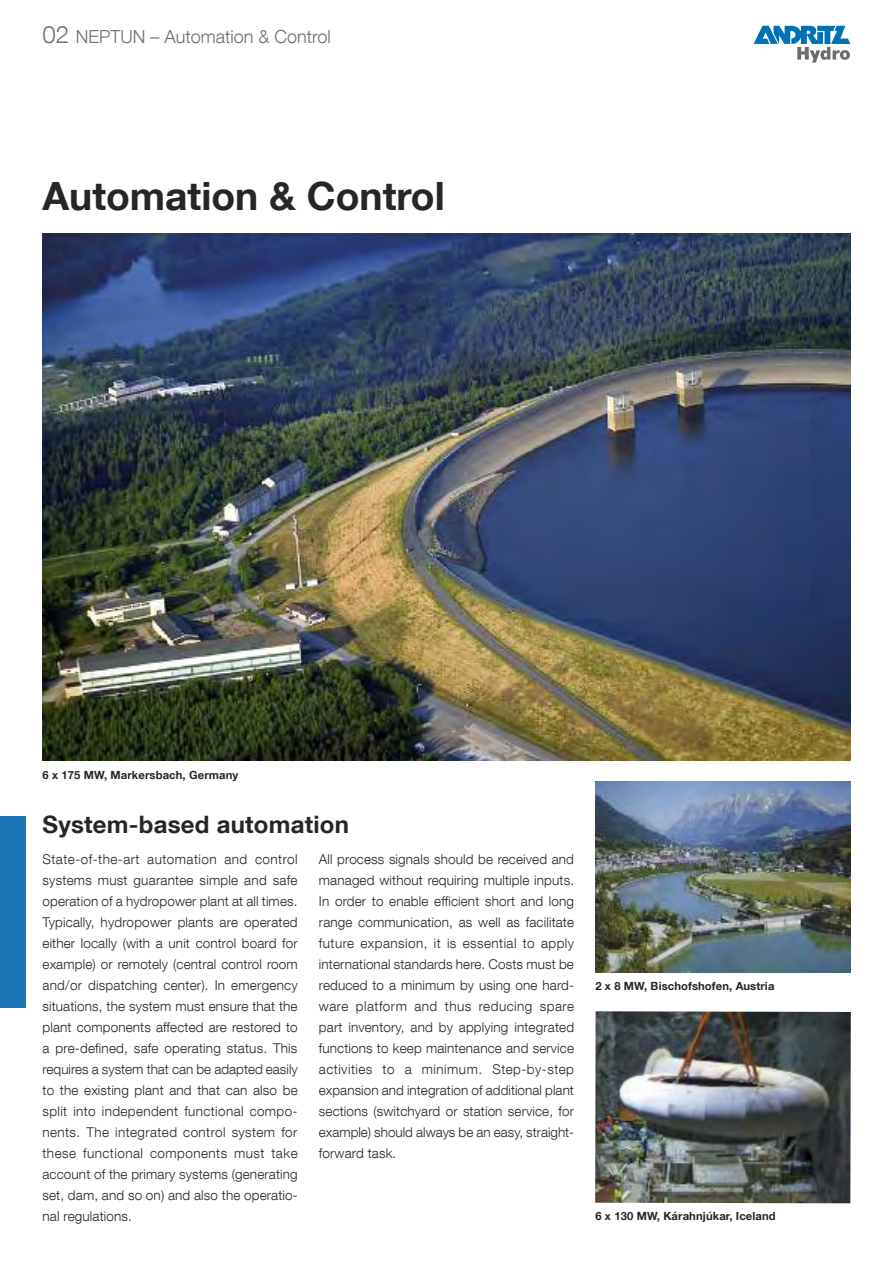
<style>
.page{position:relative;width:893px;height:1263px;background:#fff}
.page>*{position:absolute;margin:0;border:0;box-sizing:border-box;transform-origin:0 0}
.t1{font:700 39px "Helvetica Neue LT Com";color:#272627}
.t2{font:700 24px "Helvetica Neue LT Com";letter-spacing:.01em;color:#272627}
.t3{font:300 18px "Helvetica Neue LT Com";color:#6d6e71}
.t4{font:300 13.5px/21px "Helvetica Neue LT Com";letter-spacing:.01em;color:#272627;text-align:justify}
.t5{font:700 11.25px "Helvetica Neue LT Com";letter-spacing:.01em;color:#272627}
.s1{font-size:24px}
</style>
<div class="page">
<div style="left:0;top:816px;width:26px;height:191px;background:#1c75b4"></div>
<img style="left:595px;top:781px;width:255px;height:192px">
<img style="left:595px;top:1011px;width:256px;height:192px">
<img style="left:43px;top:234px;width:807px;height:527px">
<svg style="left:753px;top:26px;width:97px;height:37px"></svg>
<h3 class="t3" style="left:43px;top:30px;width:290px"><span class="s1">02</span> NEPTUN – Automation &amp; Control</h3>
<h1 class="t1" style="left:43px;top:183px;width:404px">Automation &amp; Control</h1>
<p class="t5" style="left:43px;top:770px;width:197px">6 x 175 MW, Markersbach, Germany</p>
<h2 class="t2" style="left:43px;top:815px;width:308px">System-based automation</h2>
<p class="t4" style="left:43px;top:850px;width:257px">State-of-the-art automation and control systems must guarantee simple and safe operation of a hydropower plant at all times.<br>Typically, hydropower plants are operated either locally (with a unit control board for example) or remotely (central control room and/or dispatching center). In emergency situations, the system must ensure that the plant components affected are restored to a pre-defined, safe operating status. This requires a system that can be adapted easily to the existing plant and that can also be split into independent functional compo&shy;nents. The integrated control system for these functional components must take account of the primary systems (generating set, dam, and so on) and also the operatio&shy;nal regulations.</p>
<p class="t4" style="left:319px;top:851px;width:257px">All process signals should be received and managed without requiring multiple inputs.<br>In order to enable efficient short and long range communication, as well as facilitate future expansion, it is essential to apply international standards here. Costs must be reduced to a minimum by using one hard&shy;ware platform and thus reducing spare part inventory, and by applying integrated functions to keep maintenance and service activities to a minimum. Step-by-step expansion and integration of additional plant sections (switchyard or station service, for example) should always be an easy, straight&shy;forward task.</p>
<p class="t5" style="left:595px;top:982px;width:181px">2 x 8 MW, Bischofshofen, Austria</p>
<p class="t5" style="left:595px;top:1212px;width:182px">6 x 130 MW, Kárahnjúkar, Iceland</p>
</div>
